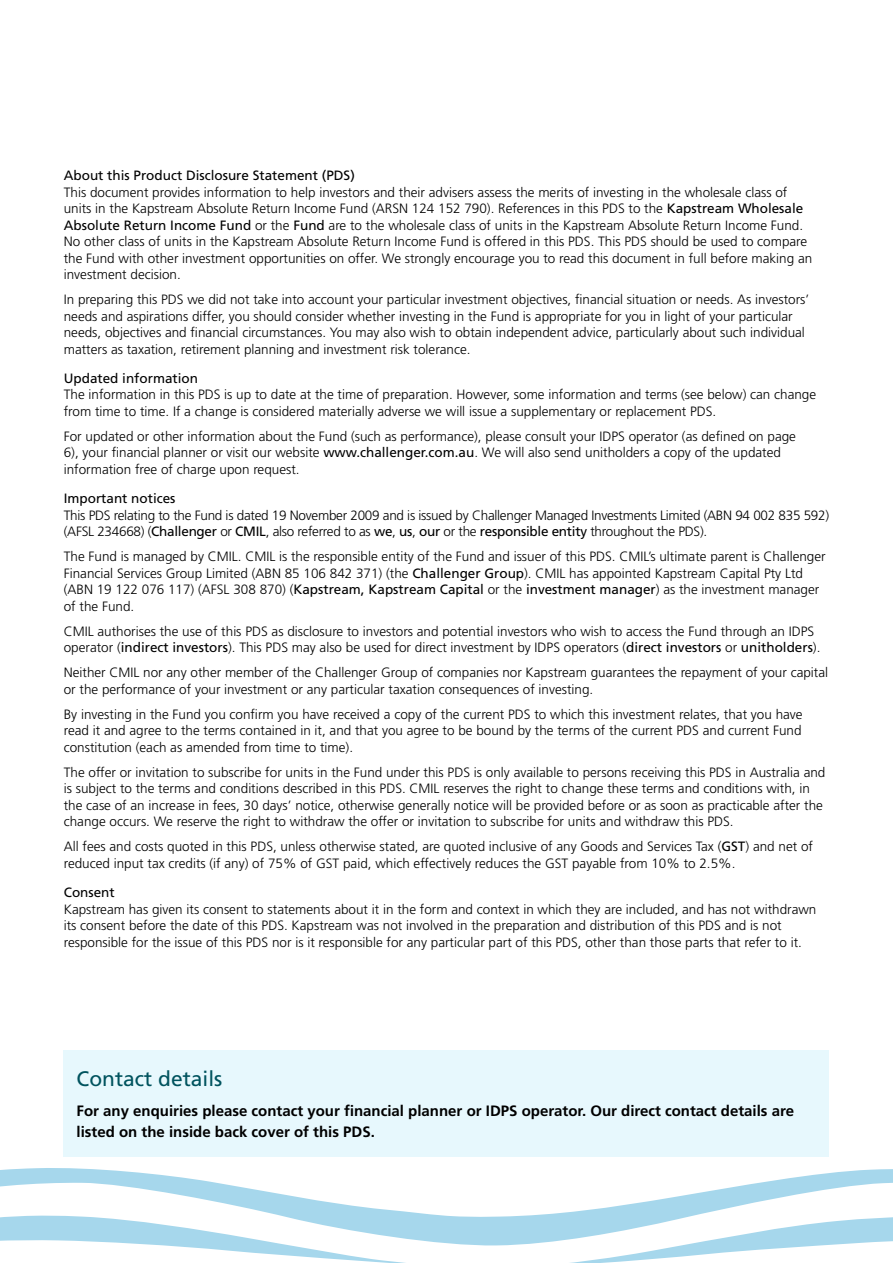
<style>
.page{position:relative;width:893px;height:1263px;background:#fff}
.page>*{position:absolute;margin:0;border:0;box-sizing:border-box;transform-origin:0 0}
.t1{font:21px "Frutiger";color:#00535e}
.t2{font:700 15px/21px "Frutiger";color:#000}
.t3{font:300 13.5px/16.5px "Frutiger";color:#000}
.t4{font:300 13.5px/16.5px "Frutiger";letter-spacing:-.02em;color:#000}
.t5{font:13.5px "Frutiger";color:#000}
.s1{font-weight:400}
</style>
<div class="page">
<svg style="left:0;top:1168px;width:518px;height:78px"></svg>
<svg style="left:0;top:1214px;width:453px;height:49px"></svg>
<svg style="left:518px;top:1169px;width:375px;height:94px"></svg>
<div style="left:64px;top:1050px;width:765px;height:107px;background:#e7f8fd"></div>
<p class="t5" style="left:64px;top:168px;width:293px">About this Product Disclosure Statement (PDS)</p>
<p class="t3" style="left:64px;top:184px;width:750px">This document provides information to help investors and their advisers assess the merits of investing in the wholesale class of units in the Kapstream Absolute Return Income Fund (ARSN 124 152 790). References in this PDS to the <span class="s1">Kapstream Wholesale Absolute Return Income Fund</span> or the <span class="s1">Fund</span> are to the wholesale class of units in the Kapstream Absolute Return Income Fund.<br>No other class of units in the Kapstream Absolute Return Income Fund is offered in this PDS. This PDS should be used to compare the Fund with other investment opportunities on offer. We strongly encourage you to read this document in full before making an investment decision.</p>
<p class="t3" style="left:64px;top:291px;width:747px">In preparing this PDS we did not take into account your particular investment objectives, financial situation or needs. As investors’ needs and aspirations differ, you should consider whether investing in the Fund is appropriate for you in light of your particular needs, objectives and financial circumstances. You may also wish to obtain independent advice, particularly about such individual matters as taxation, retirement planning and investment risk tolerance.</p>
<p class="t5" style="left:64px;top:370px;width:136px">Updated information</p>
<p class="t3" style="left:64px;top:386px;width:754px">The information in this PDS is up to date at the time of preparation. However, some information and terms (see below) can change from time to time. If a change is considered materially adverse we will issue a supplementary or replacement PDS.</p>
<p class="t3" style="left:64px;top:428px;width:734px">For updated or other information about the Fund (such as performance), please consult your IDPS operator (as defined on page<br>6), your financial planner or visit our website <span class="s1">www.challenger.com.au</span>. We will also send unitholders a copy of the updated information free of charge upon request.</p>
<p class="t5" style="left:64px;top:491px;width:113px">Important notices</p>
<p class="t4" style="left:64px;top:507px;width:767px">This PDS relating to the Fund is dated 19 November 2009 and is issued by Challenger Managed Investments Limited (ABN 94 002 835 592) (AFSL 234668) (<span class="s1">Challenger</span> or <span class="s1">CMIL</span>, also referred to as <span class="s1">we</span>, <span class="s1">us</span>, <span class="s1">our</span> or the <span class="s1">responsible entity</span> throughout the PDS).</p>
<p class="t3" style="left:64px;top:548px;width:763px">The Fund is managed by CMIL. CMIL is the responsible entity of the Fund and issuer of this PDS. CMIL’s ultimate parent is Challenger Financial Services Group Limited (ABN 85 106 842 371) (the <span class="s1">Challenger Group</span>). CMIL has appointed Kapstream Capital Pty Ltd (ABN 19 122 076 117) (AFSL 308 870) (<span class="s1">Kapstream, Kapstream Capital</span> or the <span class="s1">investment manager</span>) as the investment manager of the Fund.</p>
<p class="t3" style="left:64px;top:623px;width:758px">CMIL authorises the use of this PDS as disclosure to investors and potential investors who wish to access the Fund through an IDPS operator (<span class="s1">indirect investors</span>). This PDS may also be used for direct investment by IDPS operators (<span class="s1">direct investors</span> or <span class="s1">unitholders</span>).</p>
<p class="t3" style="left:64px;top:664px;width:766px">Neither CMIL nor any other member of the Challenger Group of companies nor Kapstream guarantees the repayment of your capital or the performance of your investment or any particular taxation consequences of investing.</p>
<p class="t3" style="left:64px;top:706px;width:740px;text-align:justify">By investing in the Fund you confirm you have received a copy of the current PDS to which this investment relates, that you have read it and agree to the terms contained in it, and that you agree to be bound by the terms of the current PDS and current Fund constitution (each as amended from time to time).</p>
<p class="t3" style="left:64px;top:764px;width:763px">The offer or invitation to subscribe for units in the Fund under this PDS is only available to persons receiving this PDS in Australia and is subject to the terms and conditions described in this PDS. CMIL reserves the right to change these terms and conditions with, in the case of an increase in fees, 30 days’ notice, otherwise generally notice will be provided before or as soon as practicable after the change occurs. We reserve the right to withdraw the offer or invitation to subscribe for units and withdraw this PDS.</p>
<p class="t3" style="left:64px;top:838px;width:751px">All fees and costs quoted in this PDS, unless otherwise stated, are quoted inclusive of any Goods and Services Tax (<span class="s1">GST</span>) and net of reduced input tax credits (if any) of 75% of GST paid, which effectively reduces the GST payable from 10% to 2.5%.</p>
<p class="t5" style="left:64px;top:884px;width:53px">Consent</p>
<p class="t3" style="left:64px;top:900px;width:754px">Kapstream has given its consent to statements about it in the form and context in which they are included, and has not withdrawn its consent before the date of this PDS. Kapstream was not involved in the preparation and distribution of this PDS and is not responsible for the issue of this PDS nor is it responsible for any particular part of this PDS, other than those parts that refer to it.</p>
<h1 class="t1" style="left:77px;top:1066px;width:147px">Contact details</h1>
<p class="t2" style="left:77px;top:1100px;width:719px">For any enquiries please contact your financial planner or IDPS operator. Our direct contact details are listed on the inside back cover of this PDS.</p>
</div>
